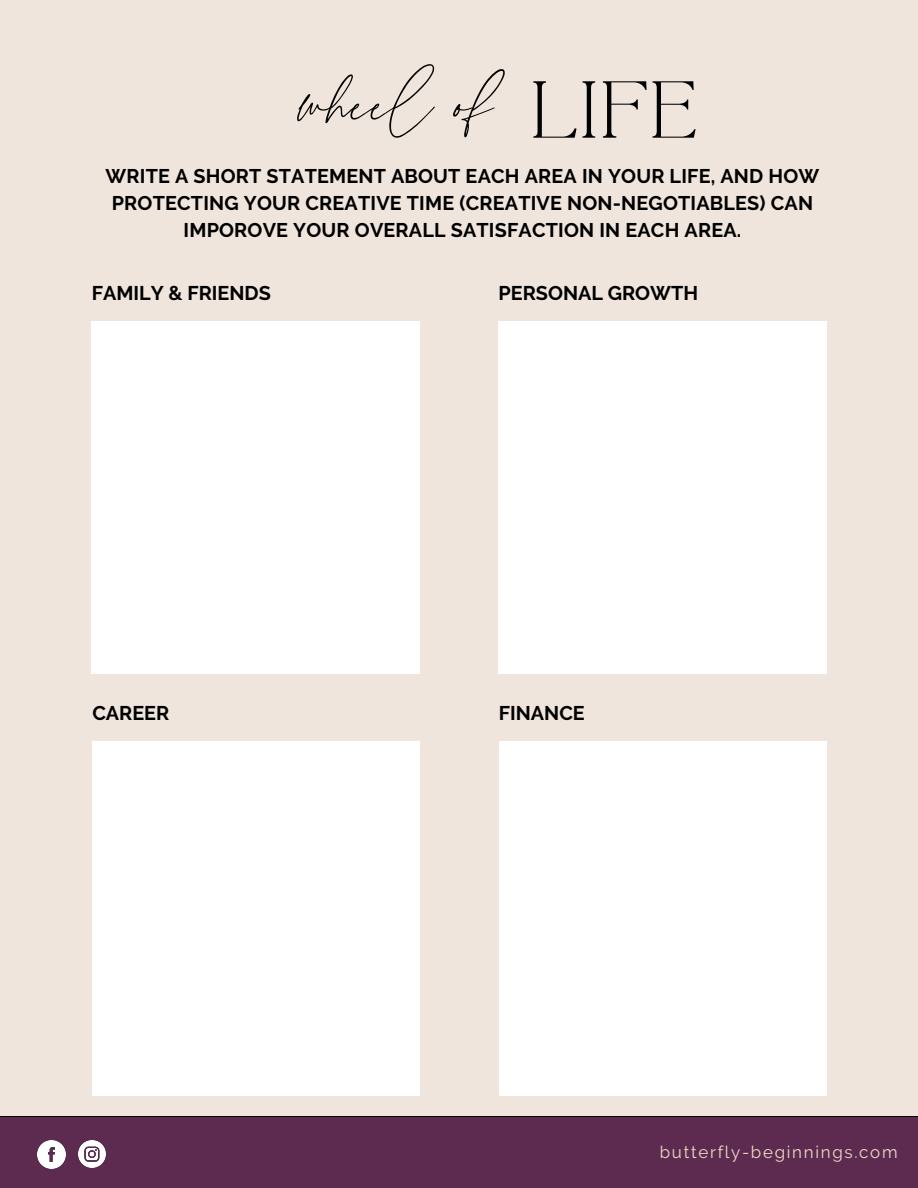
<style>
.page{position:relative;width:918px;height:1188px;background:#efe5dc}
.page>*{position:absolute;margin:0;border:0;box-sizing:border-box;transform-origin:0 0}
.t1{font:90px "La Luxes Script";color:#000}
.t2{font:700 19.8px/27px "Raleway";letter-spacing:.01em;color:#000;text-align:center}
.t3{font:16.95px "Raleway";color:#f3d8c7}
.s1{font-family:"La Luxes Serif";font-size:70.5px}
.s2{font-family:"Montserrat";font-weight:300}
</style>
<div class="page">
<div style="left:92px;top:322px;width:327px;height:352px;background:#fff"></div>
<div style="left:499px;top:322px;width:327px;height:352px;background:#fff"></div>
<div style="left:92px;top:742px;width:328px;height:354px;background:#fff"></div>
<div style="left:499px;top:742px;width:327px;height:354px;background:#fff"></div>
<div style="left:0;top:1117px;width:918px;height:71px;background:#5c2b4f"></div>
<h1 class="t1" style="left:300px;top:52px;width:400px">wheel of <span class="s1">LIFE</span></h1>
<p class="t2" style="left:106px;top:162px;width:715px">WRITE A SHORT STATEMENT ABOUT EACH AREA IN YOUR LIFE, AND HOW<br>PROTECTING YOUR CREATIVE TIME (CREATIVE NON-NEGOTIABLES) CAN<br>IMPOROVE YOUR OVERALL SATISFACTION IN EACH AREA.</p>
<p class="t2" style="left:92px;top:280px;width:181px">FAMILY &amp; FRIENDS</p>
<p class="t2" style="left:499px;top:280px;width:201px">PERSONAL GROWTH</p>
<p class="t2" style="left:92px;top:700px;width:78px">CAREER</p>
<p class="t2" style="left:499px;top:700px;width:88px">FINANCE</p>
<p class="t3" style="left:660px;top:1142px;width:239px">b u t t e r f l<span class="s2">y</span>y<span class="s2">o</span>-<span class="s2">u</span>b<span class="s2">r</span>e<span class="s2">w</span>g<span class="s2">e</span>i n<span class="s2">b</span>n<span class="s2">s</span>i<span class="s2">i</span>n<span class="s2">t</span> g<span class="s2">e</span> s<span class="s2">. c</span>. c<span class="s2">o</span>o<span class="s2">m</span>m</p>
</div>
